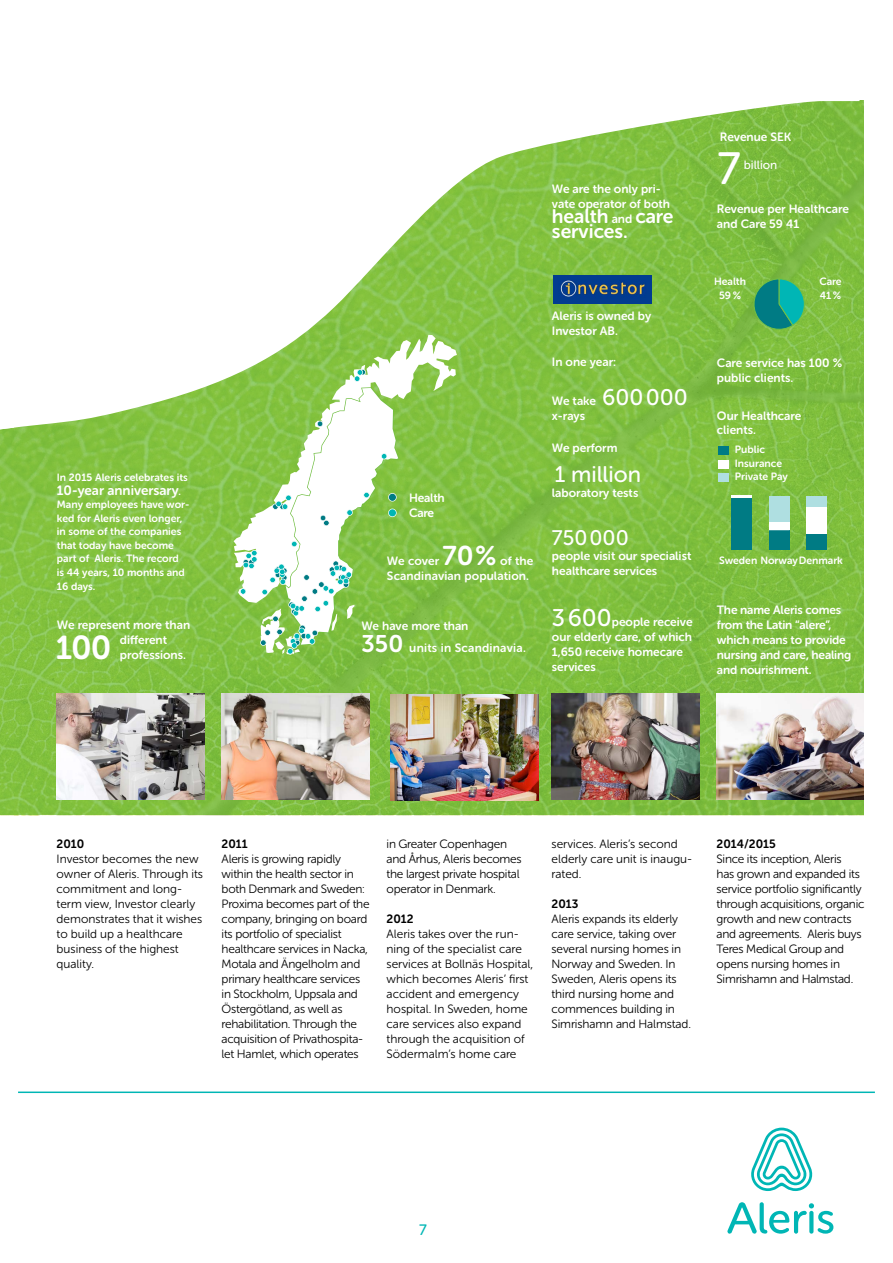
<style>
.page{position:relative;width:893px;height:1263px;background:#fff}
.page>*{position:absolute;margin:0;border:0;box-sizing:border-box;transform-origin:0 0}
.t1{font:45px "Museo Sans Rounded 500";color:#fff}
.t2{font:33px "Museo Sans Rounded 700";color:#fff}
.t3{font:27px "Museo Sans Rounded 700";color:#fff}
.t4{font:22.5px "Museo Sans Rounded 500";color:#fff}
.t5{font:21px "Museo Sans Rounded 500";color:#fff}
.t6{font:19.5px/15px "Museo Sans Rounded 700";color:#fff}
.t7{font:15px "Museo Sans Rounded 500";color:#00b6b5}
.t8{font:13.5px "Museo Sans Rounded 700";color:#fff}
.t9{font:12px/15px "Museo Sans Rounded 300";letter-spacing:-.02em;color:#000}
.t10{font:12px/15px "Museo Sans Rounded 700";color:#fff}
.t11{font:12px/15px "Museo Sans Rounded 300";color:#000}
.t12{font:12px/22.5px "Museo Sans Rounded 700";letter-spacing:.02em;color:#fff}
.t13{font:12px "Museo Sans Rounded 700";color:#000}
.t14{font:12px "Museo Sans Rounded 500";color:#fff}
.t15{font:10.5px/13.5px "Museo Sans Rounded 700";color:#fff}
.s1{font-size:10.5px}
.s2{font-size:12px}
.s3{font-size:24px}
.s4{font-family:"Museo Sans Rounded 500";font-size:22.5px}
.s5{font-family:"Museo Sans Rounded 500";font-size:24px}
</style>
<div class="page">
<hr style="left:18px;top:1091px;width:857px;height:2px;background:#00b6b5">
<svg style="left:751px;top:1127px;width:62px;height:64px"></svg>
<svg style="left:727px;top:1202px;width:106px;height:32px"></svg>
<img style="left:0;top:674px;width:14px;height:141px">
<img style="left:14px;top:101px;width:850px;height:714px">
<svg style="left:0;top:101px;width:859px;height:573px"></svg>
<img style="left:553px;top:275px;width:98px;height:28px">
<img style="left:552px;top:694px;width:148px;height:106px">
<img style="left:222px;top:694px;width:148px;height:106px">
<img style="left:57px;top:694px;width:148px;height:106px">
<img style="left:717px;top:694px;width:147px;height:106px">
<img style="left:390px;top:694px;width:148px;height:106px">
<svg style="left:234px;top:335px;width:223px;height:268px"></svg>
<svg style="left:240px;top:369px;width:159px;height:286px"></svg>
<div style="left:731px;top:498px;width:21px;height:51px;background:#007b84"></div>
<hr style="left:731px;top:496px;width:21px;height:2px;background:#fff">
<div style="left:769px;top:530px;width:21px;height:19px;background:#007b84"></div>
<div style="left:769px;top:496px;width:21px;height:27px;background:#afdfe1"></div>
<div style="left:769px;top:523px;width:21px;height:7px;background:#fff"></div>
<div style="left:807px;top:534px;width:20px;height:15px;background:#007b84"></div>
<div style="left:807px;top:496px;width:20px;height:11px;background:#afdfe1"></div>
<div style="left:807px;top:507px;width:20px;height:27px;background:#fff"></div>
<div style="left:718px;top:446px;width:11px;height:9px;background:#007b84"></div>
<div style="left:718px;top:460px;width:11px;height:9px;background:#fff"></div>
<div style="left:718px;top:473px;width:11px;height:9px;background:#afdfe1"></div>
<svg style="left:754px;top:279px;width:51px;height:51px;background:#239f7e"></svg>
<p class="t15" style="left:57px;top:471px;width:132px">In 2015 Aleris celebrates its</p>
<p class="t8" style="left:57px;top:483px;width:126px">10-year anniversary<span class="s1">.</span></p>
<p class="t15" style="left:57px;top:498px;width:134px">Many employees have wor&shy;ked for Aleris even longer, in some of the companies that today have become part of Aleris. The record<br>is 44 years, 10 months and<br>16 days.</p>
<p class="t10" style="left:120px;top:617px;width:72px;text-indent:-63px">We represent more than different</p>
<h2 class="t2" style="left:56px;top:629px;width:57px">100</h2>
<p class="t10" style="left:120px;top:647px;width:68px">professions.</p>
<p class="t10" style="left:552px;top:181px;width:120px">We are the only pri&shy;vate operator of both</p>
<h3 class="t6" style="left:552px;top:209px;width:123px">health <span class="s2">and</span> care services.</h3>
<p class="t10" style="left:409px;top:490px;width:37px">Health<br>Care</p>
<p class="t10" style="left:387px;top:554px;width:54px">We cover</p>
<h3 class="t3" style="left:443px;top:541px;width:56px">70%</h3>
<p class="t10" style="left:387px;top:554px;width:148px;text-indent:113px">of the<br>Scandinavian population.</p>
<p class="t12" style="left:361px;top:614px;width:166px">We have more than<br><span class="s3">350</span> units in Scandinavia.</p>
<p class="t10" style="left:552px;top:309px;width:101px">Aleris is owned by<br>Investor AB.</p>
<p class="t10" style="left:552px;top:354px;width:66px">In one year:</p>
<p class="t10" style="left:552px;top:393px;width:137px">We take <span class="s4">600000 </span>x-rays</p>
<p class="t10" style="left:552px;top:440px;width:67px">We perform</p>
<h3 class="t4" style="left:555px;top:461px;width:88px">1 million</h3>
<p class="t10" style="left:552px;top:485px;width:88px">laboratory tests</p>
<h3 class="t5" style="left:552px;top:526px;width:78px">750000</h3>
<p class="t10" style="left:552px;top:548px;width:141px">people visit our specialist healthcare services</p>
<p class="t10" style="left:552px;top:615px;width:142px"><span class="s5">3600</span>people receive our elderly care, of which<br>1,650 receive homecare services</p>
<p class="t10" style="left:720px;top:129px;width:73px">Revenue SEK</p>
<h1 class="t1" style="left:718px;top:143px;width:25px">7</h1>
<p class="t14" style="left:744px;top:158px;width:35px">billion</p>
<p class="t10" style="left:717px;top:201px;width:133px">Revenue per Healthcare and Care 59 41</p>
<p class="t15" style="left:714px;top:275px;width:33px;text-align:center">Health<br>59%</p>
<p class="t15" style="left:819px;top:275px;width:24px">Care<br>41%</p>
<p class="t10" style="left:717px;top:355px;width:127px">Care service has 100 % public clients.</p>
<p class="t10" style="left:717px;top:409px;width:86px;line-height:13.5px">Our Healthcare clients.</p>
<p class="t15" style="left:735px;top:443px;width:55px">Public<br>Insurance<br>Private Pay</p>
<p class="t15" style="left:719px;top:553px;width:125px">Sweden NorwayDenmark</p>
<p class="t10" style="left:717px;top:602px;width:136px">The name Aleris comes from the Latin “alere”, which means to provide nursing and care, healing and nourishment.</p>
<p class="t13" style="left:57px;top:837px;width:29px">2010</p>
<p class="t11" style="left:57px;top:851px;width:148px">Investor becomes the new owner of Aleris. Through its commitment and long&shy;term view, Investor clearly demonstrates that it wishes to build up a healthcare business of the highest quality.</p>
<p class="t13" style="left:222px;top:837px;width:28px">2011</p>
<p class="t9" style="left:222px;top:851px;width:149px">Aleris is growing rapidly within the health sector in both Denmark and Sweden:<br>Proxima becomes part of the company, bringing on board its portfolio of specialist healthcare services in Nacka,<br>Motala and Ängelholm and primary healthcare services in Stockholm, Uppsala and<br>Östergötland, as well as rehabilitation. Through the acquisition of Privathospita&shy;let Hamlet, which operates</p>
<p class="t9" style="left:387px;top:836px;width:137px">in Greater Copenhagen and Århus, Aleris becomes the largest private hospital operator in Denmark.</p>
<p class="t13" style="left:387px;top:912px;width:28px">2012</p>
<p class="t11" style="left:387px;top:926px;width:148px">Aleris takes over the run&shy;ning of the specialist care services at Bollnäs Hospital, which becomes Aleris’ first accident and emergency hospital. In Sweden, home care services also expand through the acquisition of<br>Södermalm’s home care</p>
<p class="t11" style="left:552px;top:836px;width:142px">services. Aleris’s second elderly care unit is inaugu&shy;rated.</p>
<p class="t13" style="left:552px;top:897px;width:28px">2013</p>
<p class="t9" style="left:552px;top:911px;width:141px">Aleris expands its elderly care service, taking over several nursing homes in<br>Norway and Sweden. In<br>Sweden, Aleris opens its third nursing home and commences building in<br>Simrishamn and Halmstad.</p>
<p class="t13" style="left:717px;top:837px;width:61px">2014/2015</p>
<p class="t9" style="left:717px;top:851px;width:149px">Since its inception, Aleris<br>has grown and expanded its service portfolio significantly through acquisitions, organic growth and new contracts and agreements. Aleris buys<br>Teres Medical Group and opens nursing homes in<br>Simrishamn and Halmstad.</p>
<p class="t7" style="left:419px;top:1222px;width:9px">7</p>
</div>
